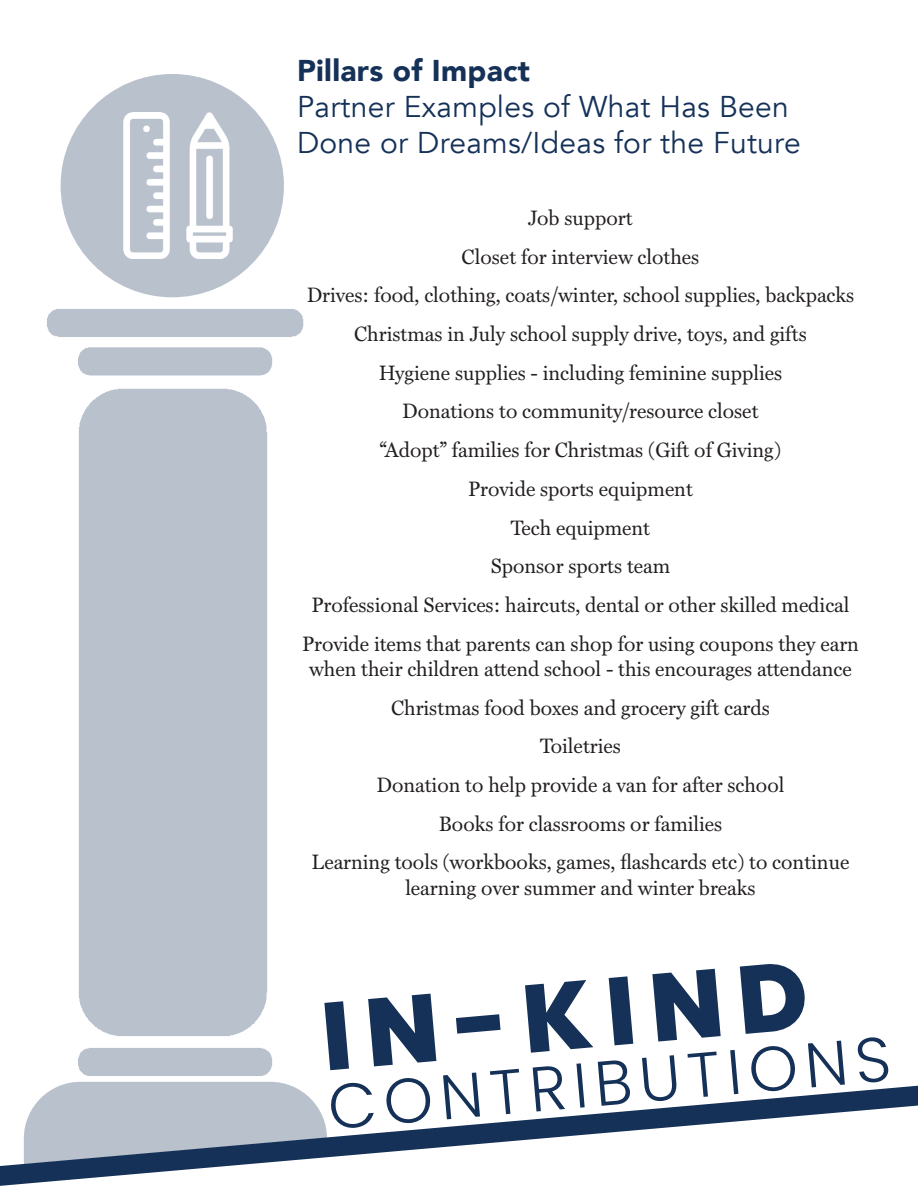
<style>
.page{position:relative;width:918px;height:1188px;background:#fff}
.page>*{position:absolute;margin:0;border:0;box-sizing:border-box;transform-origin:0 0}
.t1{font:30px/36px "Avenir";letter-spacing:.01em;color:#153158}
.t2{font:900 30px "Avenir";letter-spacing:.01em;color:#153158}
.t3{font:21px/25.2px "HK Serif";color:#231f20;text-align:center}
</style>
<div class="page">
<img style="left:47px;top:309px;width:257px;height:773px">
<div style="left:61px;top:74px;width:223px;height:223px;background:#b9c1cd;border-radius:50%"></div>
<img style="left:123px;top:113px;width:110px;height:145px">
<svg style="left:60px;top:1082px;width:231px;height:4px"></svg>
<svg style="left:0;top:1086px;width:918px;height:100px"></svg>
<svg style="left:330px;top:1037px;width:559px;height:92px"></svg>
<svg style="left:324px;top:964px;width:482px;height:106px"></svg>
<p class="t2" style="left:297px;top:45px;width:235px">Pillars of Impact</p>
<p class="t1" style="left:297px;top:89px;width:505px">Partner Examples of What Has Been<br>Done or Dreams/Ideas for the Future</p>
<p class="t3" style="left:528px;top:204px;width:106px">Job support</p>
<p class="t3" style="left:462px;top:243px;width:239px">Closet for interview clothes</p>
<p class="t3" style="left:307px;top:281px;width:549px">Drives: food, clothing, coats/winter, school supplies, backpacks</p>
<p class="t3" style="left:354px;top:320px;width:454px">Christmas in July school supply drive, toys, and gifts</p>
<p class="t3" style="left:379px;top:359px;width:405px">Hygiene supplies - including feminine supplies</p>
<p class="t3" style="left:402px;top:397px;width:358px">Donations to community/resource closet</p>
<p class="t3" style="left:380px;top:436px;width:403px">“Adopt” families for Christmas (Gift of Giving)</p>
<p class="t3" style="left:468px;top:475px;width:226px">Provide sports equipment</p>
<p class="t3" style="left:511px;top:514px;width:141px">Tech equipment</p>
<p class="t3" style="left:491px;top:552px;width:181px">Sponsor sports team</p>
<p class="t3" style="left:311px;top:591px;width:540px">Professional Services: haircuts, dental or other skilled medical</p>
<p class="t3" style="left:302px;top:630px;width:558px">Provide items that parents can shop for using coupons they earn when their children attend school - this encourages attendance</p>
<p class="t3" style="left:391px;top:694px;width:380px">Christmas food boxes and grocery gift cards</p>
<p class="t3" style="left:540px;top:732px;width:82px">Toiletries</p>
<p class="t3" style="left:377px;top:771px;width:409px">Donation to help provide a van for after school</p>
<p class="t3" style="left:439px;top:810px;width:285px">Books for classrooms or families</p>
<p class="t3" style="left:312px;top:848px;width:539px">Learning tools (workbooks, games, flashcards etc) to continue learning over summer and winter breaks</p>
</div>
